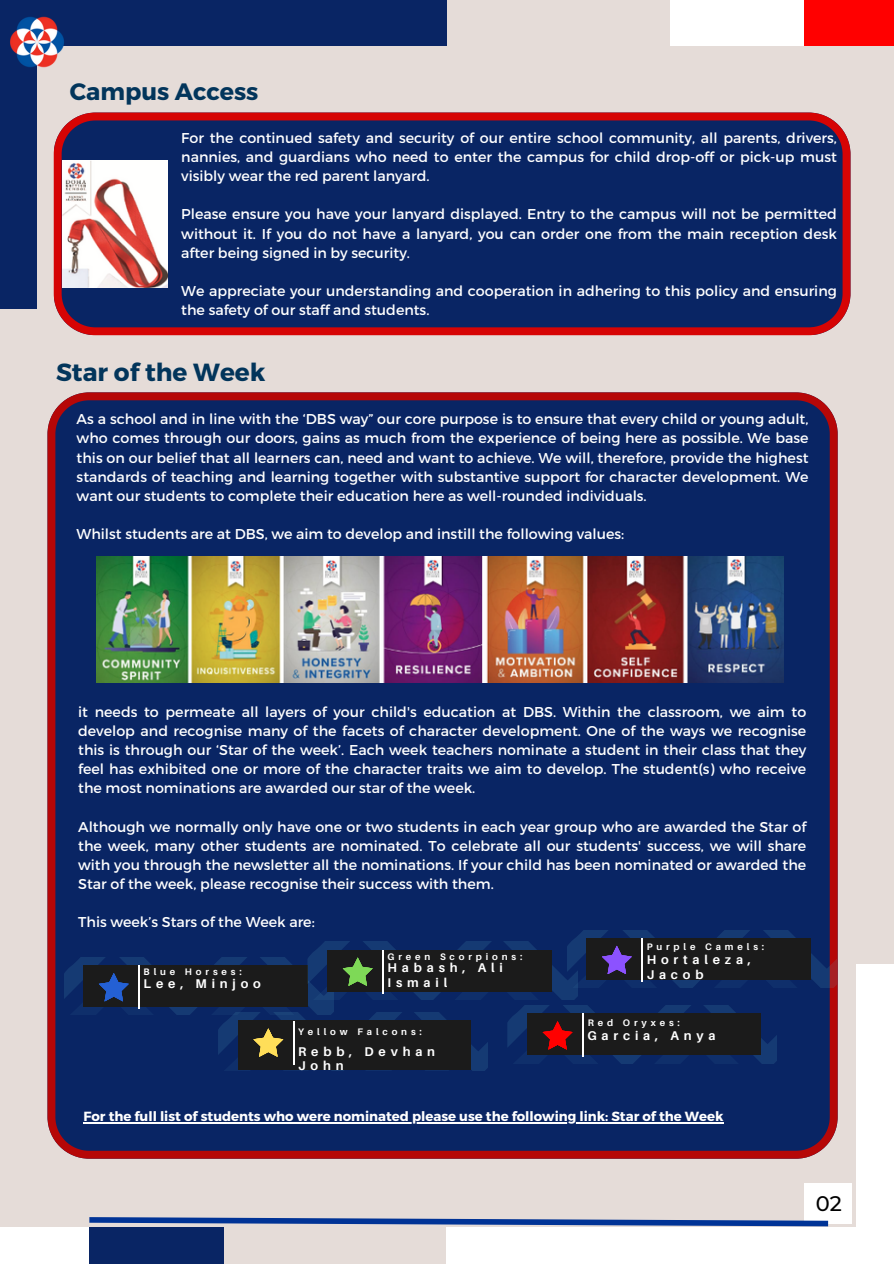
<style>
.page{position:relative;width:894px;height:1264px;background:#fff}
.page>*{position:absolute;margin:0;border:0;box-sizing:border-box;transform-origin:0 0}
.t1{font:700 24.75px "Montserrat";color:#02355b}
.t2{font:700 23.7px "Montserrat";color:#02355b}
.t3{font:500 21px "Montserrat";color:#000}
.t4{font:14.25px/19.2px "Montserrat";color:#fff;text-align:justify}
.t5{font:700 13.2px "Montserrat";color:#fff}
.t6{font:700 12.6px/14.7px "Aileron";letter-spacing:.38em;color:#fff}
.t7{font:700 9.45px "Aileron";letter-spacing:.41em;color:#fff}
</style>
<div class="page">
<div style="left:0;top:0;width:893px;height:1263px;background:#e5dcd8"></div>
<div style="left:856px;top:964px;width:37px;height:299px;background:#fff"></div>
<div style="left:446px;top:1227px;width:447px;height:36px;background:#fff"></div>
<div style="left:0;top:1227px;width:89px;height:36px;background:#fff"></div>
<div style="left:89px;top:1227px;width:134px;height:36px;background:#092564"></div>
<div style="left:0;top:0;width:37px;height:308px;background:#092564"></div>
<div style="left:0;top:0;width:446px;height:46px;background:#092564"></div>
<div style="left:670px;top:0;width:134px;height:46px;background:#fff"></div>
<div style="left:804px;top:0;width:89px;height:46px;background:#f00"></div>
<div style="left:804px;top:1183px;width:47px;height:40px;background:#fff"></div>
<svg style="left:89px;top:1217px;width:744px;height:12px"></svg>
<img style="left:10px;top:16px;width:54px;height:52px">
<div style="left:47px;top:392px;width:790px;height:766px;background:#092564"></div>
<img style="left:96px;top:556px;width:687px;height:126px">
<svg style="left:64px;top:930px;width:771px;height:140px"></svg>
<hr style="left:83px;top:1122px;width:640px;height:1px;background:#fff">
<svg style="left:54px;top:113px;width:796px;height:222px"></svg>
<img style="left:63px;top:160px;width:104px;height:127px">
<p class="t2" style="left:70px;top:76px;width:190px">Campus Access</p>
<p class="t4" style="left:181px;top:127px;width:657px">For the continued safety and security of our entire school community, all parents, drivers, nannies, and guardians who need to enter the campus for child drop-off or pick-up must visibly wear the red parent lanyard.</p>
<p class="t4" style="left:181px;top:204px;width:657px">Please ensure you have your lanyard displayed. Entry to the campus will not be permitted without it. If you do not have a lanyard, you can order one from the main reception desk after being signed in by security.</p>
<h4 class="t4" style="left:181px;top:280px;width:657px">We appreciate your understanding and cooperation in adhering to this policy and ensuring the safety of our staff and students.</h4>
<h3 class="t1" style="left:56px;top:356px;width:211px">Star of the Week</h3>
<h3 class="t4" style="left:77px;top:409px;width:733px">As a school and in line with the ‘DBS way” our core purpose is to ensure that every child or young adult, who comes through our doors, gains as much from the experience of being here as possible. We base this on our belief that all learners can, need and want to achieve. We will, therefore, provide the highest standards of teaching and learning together with substantive support for character development. We want our students to complete their education here as well-rounded individuals.</h3>
<p class="t4" style="left:77px;top:523px;width:549px">Whilst students are at DBS, we aim to develop and instill the following values:</p>
<h3 class="t4" style="left:78px;top:701px;width:729px">it needs to permeate all layers of your child's education at DBS. Within the classroom, we aim to develop and recognise many of the facets of character development. One of the ways we recognise this is through our ‘Star of the week’. Each week teachers nominate a student in their class that they feel has exhibited one or more of the character traits we aim to develop. The student(s) who receive the most nominations are awarded our star of the week.</h3>
<h3 class="t4" style="left:78px;top:816px;width:729px">Although we normally only have one or two students in each year group who are awarded the Star of the week, many other students are nominated. To celebrate all our students' success, we will share with you through the newsletter all the nominations. If your child has been nominated or awarded the Star of the week, please recognise their success with them.</h3>
<h3 class="t4" style="left:78px;top:911px;width:238px">This week’s Stars of the Week are:</h3>
<h3 class="t7" style="left:144px;top:966px;width:100px">Blue Horses:</h3>
<h1 class="t6" style="left:144px;top:975px;width:119px">Lee, Minjoo</h1>
<h1 class="t7" style="left:387px;top:950px;width:136px">Green Scorpions:</h1>
<p class="t6" style="left:387px;top:959px;width:117px">Habash, Ali<br>Ismail</p>
<h3 class="t7" style="left:298px;top:1025px;width:125px">Yellow Falcons:</h3>
<h3 class="t6" style="left:298px;top:1043px;width:138px">Rebb, Devhan<br>John</h3>
<h4 class="t7" style="left:646px;top:940px;width:119px">Purple Camels:</h4>
<p class="t6" style="left:646px;top:951px;width:106px">Hortaleza,<br>Jacob</p>
<p class="t7" style="left:587px;top:1017px;width:93px">Red Oryxes:</p>
<p class="t6" style="left:587px;top:1027px;width:129px">Garcia, Anya</p>
<p class="t5" style="left:83px;top:1107px;width:641px">For the full list of students who were nominated please use the following link: Star of the Week</p>
<p class="t3" style="left:815px;top:1190px;width:28px">02</p>
</div>
